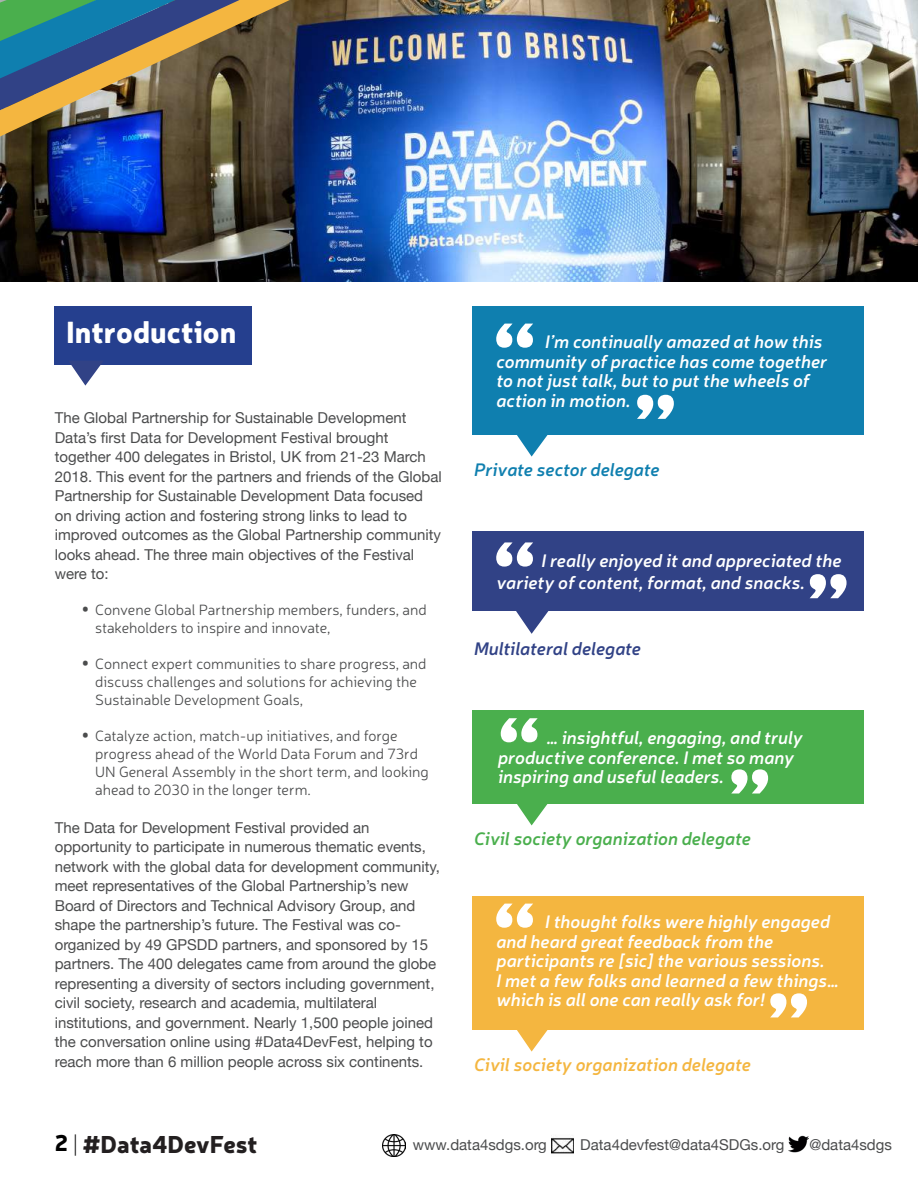
<style>
.page{position:relative;width:918px;height:1188px;background:#fff}
.page>*{position:absolute;margin:0;border:0;box-sizing:border-box;transform-origin:0 0}
.t1{font:900 90px "Neris";color:#fff}
.t2{font:900 30px "Neris";color:#fff}
.t3{font:900 24px "Neris";color:#231f20}
.t4{font:italic 600 18px/19.5px "Neris";color:#fff}
.t5{font:italic 600 18px "Neris";color:#f4b640}
.t6{font:italic 600 18px "Neris";color:#4aaf4d}
.t7{font:italic 600 18px "Neris";color:#0f7faf}
.t8{font:italic 600 18px "Neris";color:#314286}
.t9{font:15px/19.5px "Helvetica Neue";color:#4b4c4d}
.t10{font:300 15px/18px "Neris";color:#4b4c4d}
.s1{font-weight:900;font-size:16.5px}
.s2{font-size:22.5px;color:#000}
.s3{font-weight:100;font-size:22.5px;color:#000}
</style>
<div class="page">
<img style="left:0;top:0;width:918px;height:282px">
<div style="left:54px;top:306px;width:198px;height:58px;background:#253f8e"></div>
<svg style="left:68px;top:361px;width:36px;height:25px"></svg>
<img style="left:0;top:0;width:290px;height:137px">
<img style="left:383px;top:1134px;width:22px;height:23px">
<img style="left:551px;top:1137px;width:23px;height:17px">
<img style="left:789px;top:1135px;width:19px;height:18px">
<div style="left:472px;top:306px;width:392px;height:128px;background:#0f7faf"></div>
<svg style="left:515px;top:434px;width:35px;height:23px"></svg>
<div style="left:472px;top:896px;width:392px;height:133px;background:#f4b640"></div>
<svg style="left:515px;top:1029px;width:35px;height:23px"></svg>
<div style="left:472px;top:710px;width:392px;height:93px;background:#4aaf4d"></div>
<svg style="left:515px;top:803px;width:35px;height:22px"></svg>
<div style="left:472px;top:531px;width:392px;height:80px;background:#314286"></div>
<svg style="left:516px;top:611px;width:33px;height:23px"></svg>
<h2 class="t2" style="left:66px;top:310px;width:172px">Introduction</h2>
<p class="t9" style="left:55px;top:409px;width:389px">The Global Partnership for Sustainable Development Data’s first Data for Development Festival brought together 400 delegates in Bristol, UK from 21-23 March 2018. This event for the partners and friends of the Global Partnership for Sustainable Development Data focused on driving action and fostering strong links to lead to improved outcomes as the Global Partnership community looks ahead. The three main objectives of the Festival were to:</p>
<p class="t10" style="left:95px;top:600px;width:333px;text-indent:-14px"><span class="s1">•</span> Convene Global Partnership members, funders, and stakeholders to inspire and innovate,</p>
<p class="t10" style="left:95px;top:654px;width:333px;text-indent:-14px"><span class="s1">•</span> Connect expert communities to share progress, and discuss challenges and solutions for achieving the<br>Sustainable Development Goals,</p>
<p class="t10" style="left:95px;top:726px;width:335px;text-indent:-14px"><span class="s1">•</span> Catalyze action, match-up initiatives, and forge progress ahead of the World Data Forum and 73rd UN General Assembly in the short term, and looking ahead to 2030 in the longer term.</p>
<p class="t9" style="left:55px;top:818px;width:387px">The Data for Development Festival provided an opportunity to participate in numerous thematic events, network with the global data for development community, meet representatives of the Global Partnership’s new Board of Directors and Technical Advisory Group, and shape the partnership’s future. The Festival was co&shy;organized by 49 GPSDD partners, and sponsored by 15 partners. The 400 delegates came from around the globe representing a diversity of sectors including government, civil society, research and academia, multilateral institutions, and government. Nearly 1,500 people joined the conversation online using #Data4DevFest, helping to reach more than 6 million people across six continents.</p>
<h1 class="t1" style="left:492px;top:290px;width:46px">“</h1>
<p class="t4" style="left:497px;top:331px;width:332px;text-indent:49px">I’m continually amazed at how this community of practice has come together to not just talk, but to put the wheels of</p>
<p class="t4" style="left:497px;top:390px;width:136px">action in motion.</p>
<h1 class="t1" style="left:633px;top:362px;width:46px">”</h1>
<p class="t7" style="left:474px;top:457px;width:187px">Private sector delegate</p>
<h1 class="t1" style="left:492px;top:509px;width:46px">“</h1>
<p class="t4" style="left:497px;top:572px;width:310px">variety of content, format, and snacks.</p>
<p class="t4" style="left:541px;top:550px;width:302px">I really enjoyed it and appreciated the</p>
<h1 class="t1" style="left:806px;top:541px;width:46px">”</h1>
<p class="t8" style="left:474px;top:636px;width:169px">Multilateral delegate</p>
<h1 class="t1" style="left:497px;top:685px;width:46px">“</h1>
<p class="t4" style="left:498px;top:766px;width:228px">inspiring and useful leaders.</p>
<p class="t4" style="left:498px;top:727px;width:306px;text-indent:49px">… insightful, engaging, and truly productive conference. I met so many</p>
<h1 class="t1" style="left:728px;top:737px;width:46px">”</h1>
<p class="t6" style="left:474px;top:826px;width:278px">Civil society organization delegate</p>
<h1 class="t1" style="left:492px;top:870px;width:46px">“</h1>
<p class="t4" style="left:497px;top:911px;width:344px;text-indent:49px">I thought folks were highly engaged and heard great feedback from the participants re [sic] the various sessions.<br>I met a few folks and learned a few things… which is all one can really ask for!</p>
<h1 class="t1" style="left:766px;top:961px;width:46px">”</h1>
<p class="t5" style="left:474px;top:1052px;width:278px">Civil society organization delegate</p>
<h3 class="t3" style="left:55px;top:1126px;width:204px"><span class="s2">2</span> <span class="s3">|</span> #Data4DevFest</h3>
<p class="t9" style="left:413px;top:1136px;width:135px">www.data4sdgs.org</p>
<p class="t9" style="left:580px;top:1136px;width:206px">Data4devfest@data4SDGs.org</p>
<p class="t9" style="left:809px;top:1136px;width:84px">@data4sdgs</p>
</div>
